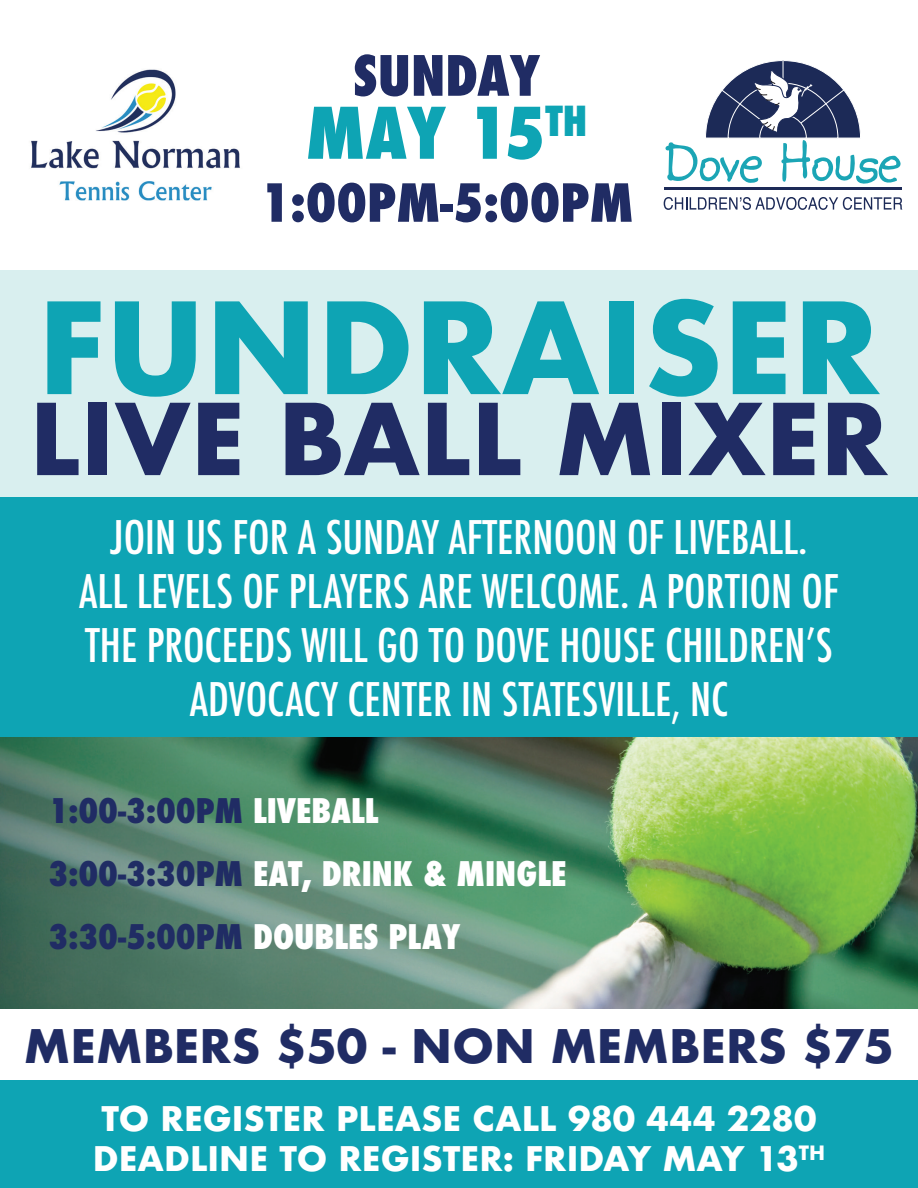
<style>
.page{position:relative;width:918px;height:1188px;background:#fff}
.page>*{position:absolute;margin:0;border:0;box-sizing:border-box;transform-origin:0 0}
.t1{font:700 123px "Futura";color:#0ea4b4}
.t2{font:700 96px "Futura";color:#202c64}
.t3{font:800 condensed 69px "Futura";color:#0ea4b4}
.t4{font:800 condensed 54px "Futura";color:#202c64}
.t5{font:800 condensed 51px "Futura";color:#202c64}
.t6{font:500 condensed 45px/54px "Futura";color:#fff;text-align:center}
.t7{font:700 45px "Futura";color:#202c64}
.t8{font:800 condensed 33px/63px "Futura";color:#fff}
.t9{font:700 33px/39.6px "Futura";color:#fff}
.s1{color:#202c64}
</style>
<div class="page">
<div style="left:0;top:1080px;width:918px;height:108px;background:#0ea4b4"></div>
<div style="left:0;top:270px;width:918px;height:227px;background:#d9efef"></div>
<img style="left:0;top:737px;width:918px;height:272px">
<img style="left:31px;top:69px;width:209px;height:132px">
<svg style="left:664px;top:60px;width:238px;height:130px"></svg>
<svg style="left:664px;top:197px;width:238px;height:13px"></svg>
<div style="left:0;top:497px;width:918px;height:240px;background:#0ea4b4"></div>
<p class="t4" style="left:353px;top:39px;width:189px">SUNDAY</p>
<h3 class="t3" style="left:306px;top:86px;width:283px">MAY 15<sup>TH</sup></h3>
<p class="t5" style="left:260px;top:168px;width:375px">1:00PM-5:00PM</p>
<h1 class="t1" style="left:38px;top:259px;width:844px">FUNDRAISER</h1>
<h2 class="t2" style="left:30px;top:370px;width:860px">LIVE BALL MIXER</h2>
<p class="t6" style="left:79px;top:511px;width:761px">JOIN US FOR A SUNDAY AFTERNOON OF LIVEBALL.<br>ALL LEVELS OF PLAYERS ARE WELCOME. A PORTION OF THE PROCEEDS WILL GO TO DOVE HOUSE CHILDREN’S ADVOCACY CENTER IN STATESVILLE, NC</p>
<p class="t8" style="left:49px;top:780px;width:519px"><span class="s1">1:00-3:00PM</span> LIVEBALL<br><span class="s1">3:00-3:30PM</span> EAT, DRINK &amp; MINGLE<br><span class="s1">3:30-5:00PM</span> DOUBLES PLAY</p>
<p class="t7" style="left:24px;top:1014px;width:872px">MEMBERS $50 - NON MEMBERS $75</p>
<p class="t9" style="left:93px;top:1099px;width:734px">TO REGISTER PLEASE CALL 980 444 2280<br>DEADLINE TO REGISTER: FRIDAY MAY 13<sup>TH</sup></p>
</div>
